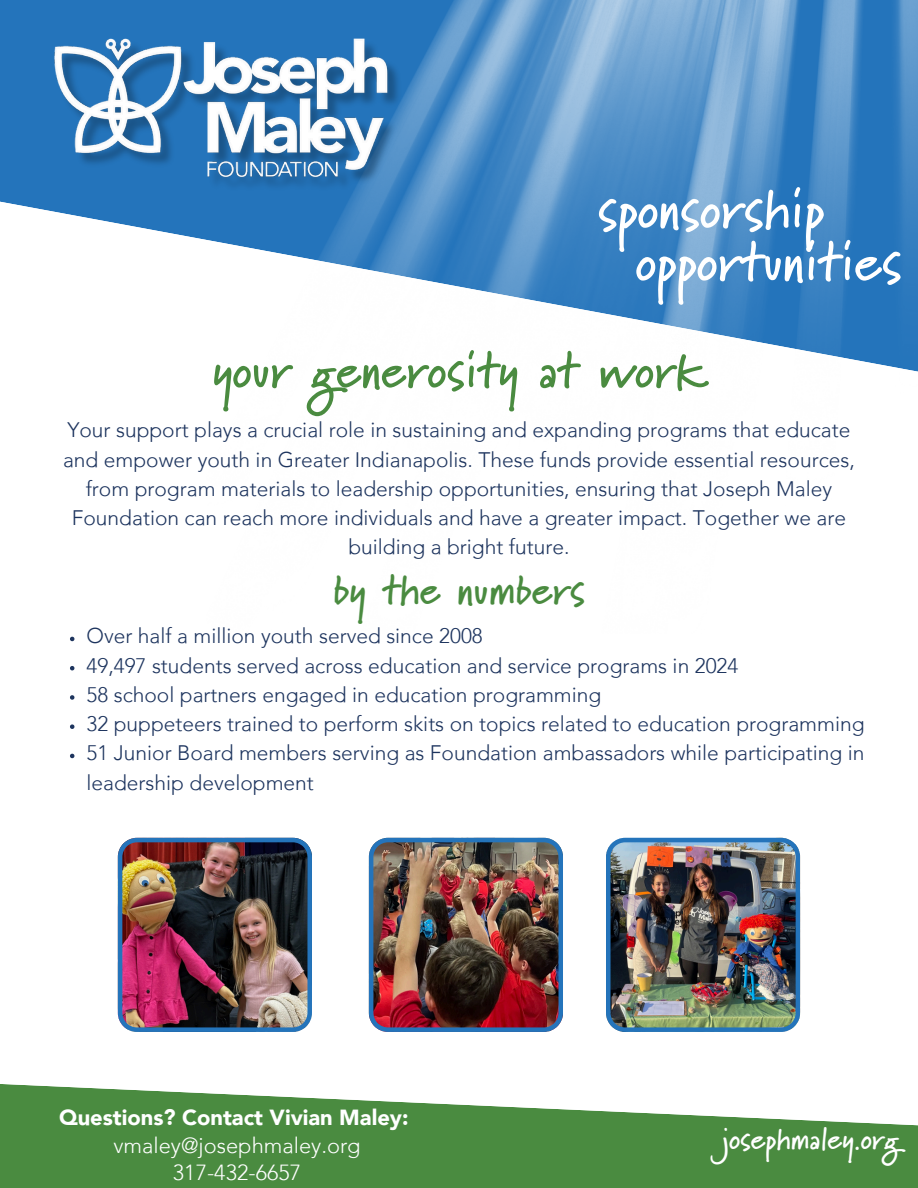
<style>
.page{position:relative;width:918px;height:1188px;background:#fff}
.page>*{position:absolute;margin:0;border:0;box-sizing:border-box;transform-origin:0 0}
.t1{font:700 56.1px "Marydale";color:#fff}
.t2{font:700 51.6px "Marydale";color:#4a8b40}
.t3{font:700 42.6px "Marydale";color:#4a8b40}
.t4{font:700 30px "Marydale";color:#fff}
.t5{font:300 21.9px "Avenir";color:#fff}
.t6{font:900 21.9px "Avenir";color:#fff}
.t7{font:300 21px/29.2px "Avenir";color:#1d345e;text-align:center}
</style>
<div class="page">
<svg style="left:0;top:1084px;width:918px;height:104px;fill:#4a8b40"></svg>
<img style="left:206px;top:0;width:712px;height:372px">
<img style="left:0;top:0;width:485px;height:233px">
<img style="left:118px;top:838px;width:193px;height:193px">
<img style="left:369px;top:838px;width:193px;height:193px">
<img style="left:606px;top:838px;width:194px;height:193px">
<svg style="left:70px;top:637px;width:4px;height:4px"></svg>
<svg style="left:70px;top:666px;width:4px;height:4px"></svg>
<svg style="left:70px;top:695px;width:4px;height:5px"></svg>
<svg style="left:70px;top:724px;width:4px;height:5px"></svg>
<svg style="left:70px;top:754px;width:4px;height:4px"></svg>
<h1 class="t1" style="left:598px;top:175px;width:228px">sponsorship</h1>
<h1 class="t1" style="left:635px;top:228px;width:268px">opportunities</h1>
<h2 class="t2" style="left:212px;top:339px;width:495px">your generosity at work</h2>
<p class="t7" style="left:63px;top:417px;width:793px">Your support plays a crucial role in sustaining and expanding programs that educate and empower youth in Greater Indianapolis. These funds provide essential resources, from program materials to leadership opportunities, ensuring that Joseph Maley Foundation can reach more individuals and have a greater impact. Together we are building a bright future.</p>
<p class="t3" style="left:333px;top:564px;width:254px">by the numbers</p>
<p class="t7" style="left:87px;top:623px;width:398px">Over half a million youth served since 2008</p>
<p class="t7" style="left:87px;top:653px;width:653px">49,497 students served across education and service programs in 2024</p>
<p class="t7" style="left:87px;top:682px;width:516px">58 school partners engaged in education programming</p>
<p class="t7" style="left:87px;top:711px;width:780px">32 puppeteers trained to perform skits on topics related to education programming</p>
<p class="t7" style="left:87px;top:740px;width:780px;text-align:left">51 Junior Board members serving as Foundation ambassadors while participating in leadership development</p>
<p class="t6" style="left:59px;top:1108px;width:351px">Questions? Contact Vivian Maley:</p>
<h1 class="t5" style="left:113px;top:1137px;width:249px">vmaley@josephmaley.org</h1>
<h4 class="t5" style="left:173px;top:1164px;width:130px">317-432-6657</h4>
<p class="t4" style="left:721px;top:1121px;width:179px">josephmaley.org</p>
</div>
